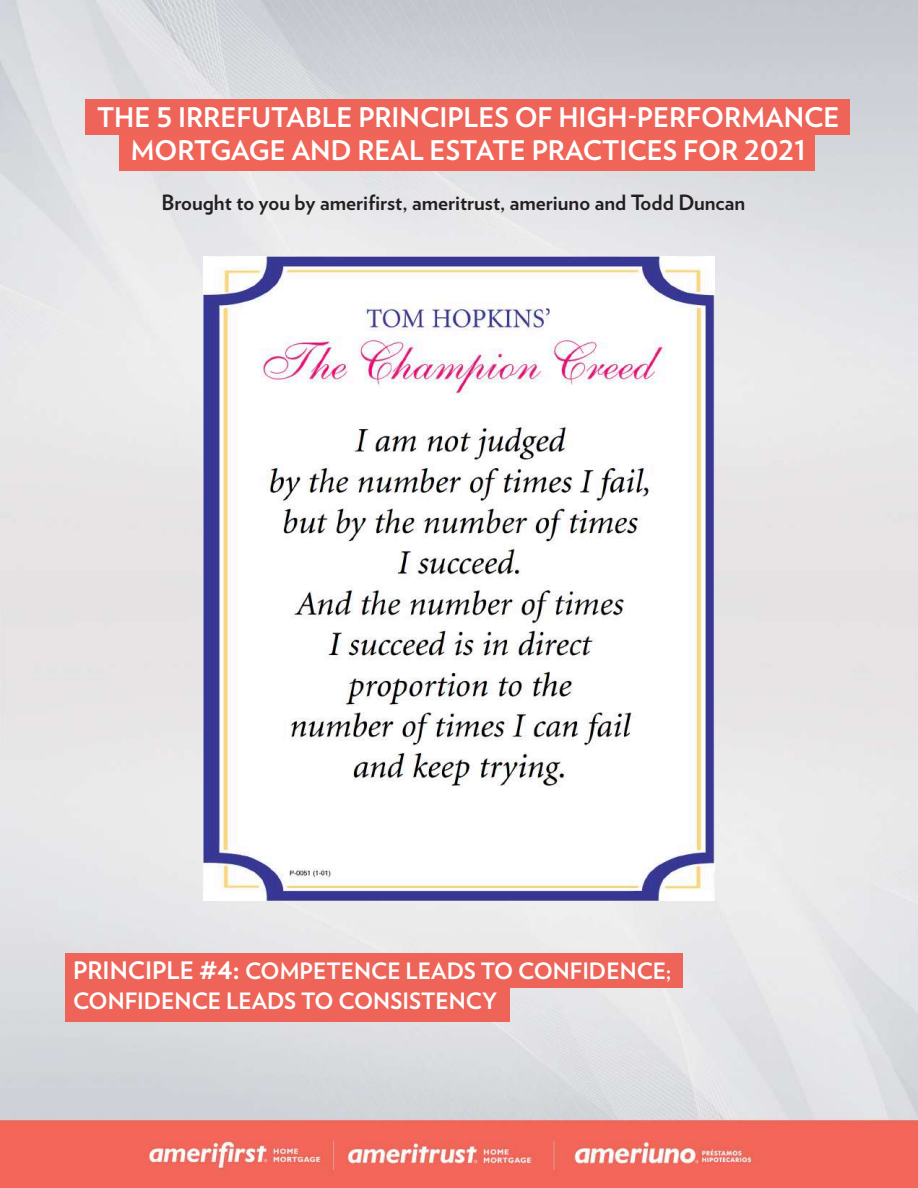
<style>
.page{position:relative;width:918px;height:1188px;background:#fff}
.page>*{position:absolute;margin:0;border:0;box-sizing:border-box;transform-origin:0 0}
.t1{font:700 27px/33px "Verlag";color:#fff;text-align:center}
.t2{font:700 22.5px/30px "Verlag";color:#fff}
.t3{font:700 21px "Verlag";color:#231f20}
.s1{font-size:24px}
.s2{font-size:30px}
</style>
<div class="page">
<img style="left:0;top:0;width:918px;height:1187px">
<div style="left:85px;top:100px;width:765px;height:35px;background:#ee6459"></div>
<div style="left:120px;top:135px;width:695px;height:36px;background:#f16558"></div>
<div style="left:65px;top:953px;width:618px;height:34px;background:#ee6459"></div>
<div style="left:65px;top:987px;width:445px;height:34px;background:#ee6459"></div>
<img style="left:204px;top:256px;width:510px;height:644px">
<p class="t1" style="left:97px;top:100px;width:744px">THE 5 IRREFUTABLE PRINCIPLES OF HIGH-PERFORMANCE<br>MORTGAGE AND REAL ESTATE PRACTICES FOR 2021</p>
<p class="t3" style="left:162px;top:186px;width:585px">Brought to you by amerifirst, ameritrust, ameriuno and Todd Duncan</p>
<p class="t2" style="left:73px;top:955px;width:600px"><span class="s1">PRINCIPLE</span> <span class="s2">#4:</span> COMPETENCE LEADS TO CONFIDENCE;<br>CONFIDENCE LEADS TO CONSISTENCY</p>
</div>
